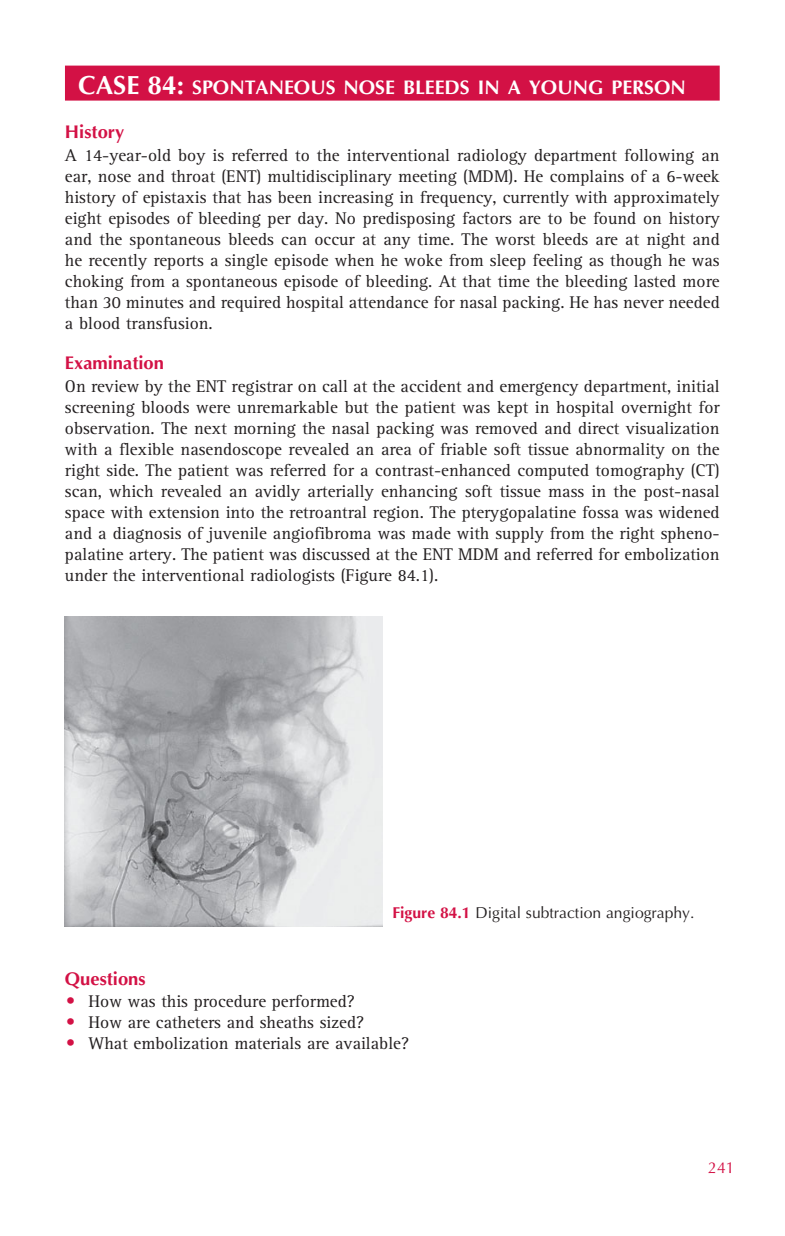
<style>
.page{position:relative;width:785px;height:1236px;background:#fff}
.page>*{position:absolute;margin:0;border:0;box-sizing:border-box;transform-origin:0 0}
.t1{font:700 19.6px "Optima";color:#fff}
.t2{font:700 18.38px "Optima";color:#d31145}
.t3{font:17.5px/21px "Rotis Serif";color:#231f20;text-align:justify}
.t4{font:15.75px "Optima";color:#231f20}
.t5{font:15.75px "Optima";color:#d31145}
.s1{font-size:26.25px}
.s2{font-weight:700;color:#d31145}
.s3{font-family:"Optima";font-size:19.25px;color:#d31145}
</style>
<div class="page">
<div style="left:65px;top:66px;width:654px;height:35px;background:#d31145"></div>
<img style="left:65px;top:616px;width:317px;height:310px">
<p class="t1" style="left:78px;top:80px;width:609px"><span class="s1">CASE 84:</span> SPONTANEOUS NOSE BLEEDS IN A YOUNG PERSON</p>
<p class="t2" style="left:65px;top:124px;width:61px">History</p>
<p class="t3" style="left:65px;top:146px;width:656px">A 14-year-old boy is referred to the interventional radiology department following an ear, nose and throat (ENT) multidisciplinary meeting (MDM). He complains of a 6-week history of epistaxis that has been increasing in frequency, currently with approximately eight episodes of bleeding per day. No predisposing factors are to be found on history and the spontaneous bleeds can occur at any time. The worst bleeds are at night and he recently reports a single episode when he woke from sleep feeling as though he was choking from a spontaneous episode of bleeding. At that time the bleeding lasted more than 30 minutes and required hospital attendance for nasal packing. He has never needed a blood transfusion.</p>
<p class="t2" style="left:65px;top:355px;width:101px">Examination</p>
<p class="t3" style="left:65px;top:377px;width:656px">On review by the ENT registrar on call at the accident and emergency department, initial screening bloods were unremarkable but the patient was kept in hospital overnight for observation. The next morning the nasal packing was removed and direct visualization with a flexible nasendoscope revealed an area of friable soft tissue abnormality on the right side. The patient was referred for a contrast-enhanced computed tomography (CT) scan, which revealed an avidly arterially enhancing soft tissue mass in the post-nasal space with extension into the retroantral region. The pterygopalatine fossa was widened and a diagnosis of juvenile angiofibroma was made with supply from the right spheno&shy;palatine artery. The patient was discussed at the ENT MDM and referred for embolization under the interventional radiologists (Figure 84.1).</p>
<p class="t4" style="left:392px;top:906px;width:304px"><span class="s2">Figure 84.1</span> Digital subtraction angiography.</p>
<p class="t2" style="left:65px;top:971px;width:82px">Questions</p>
<p class="t3" style="left:65px;top:992px;width:291px"><span class="s3">•</span> How was this procedure performed?</p>
<p class="t3" style="left:65px;top:1013px;width:301px"><span class="s3">•</span> How are catheters and sheaths sized?</p>
<p class="t3" style="left:65px;top:1034px;width:345px"><span class="s3">•</span> What embolization materials are available?</p>
<p class="t5" style="left:708px;top:1161px;width:28px">241</p>
</div>
